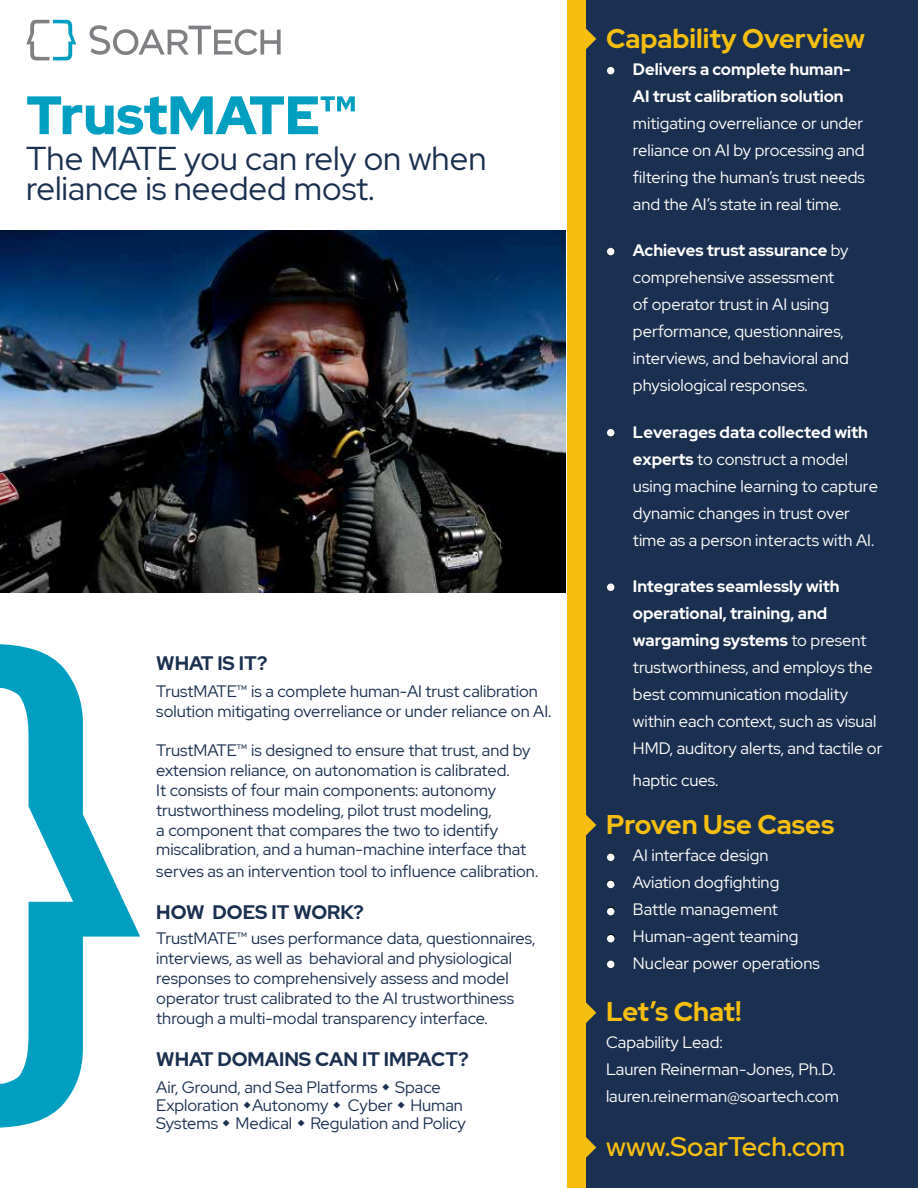
<style>
.page{position:relative;width:918px;height:1188px;background:#fff}
.page>*{position:absolute;margin:0;border:0;box-sizing:border-box;transform-origin:0 0}
.t1{font:900 54px "Red Hat Display";color:#009fc2}
.t2{font:33px/30px "Red Hat Display";color:#1a3050}
.t3{font:700 27px "Red Hat Display";color:#f7be0f}
.t4{font:500 27px "Red Hat Display";color:#f7be0f}
.t5{font:700 19.5px "Red Hat Display";color:#1a3050}
.t6{font:16.5px/27px "Red Hat Display";color:#fff}
.t7{font:16.5px/19.8px "Red Hat Display";color:#1a3050}
.t8{font:700 16.5px/27px "Red Hat Display";color:#fff}
.s1{font-family:"Arial";font-weight:400;color:#000}
.s2{font-family:"Arial";color:#000}
.s3{font-weight:700}
</style>
<div class="page">
<svg style="left:0;top:644px;width:140px;height:484px"></svg>
<div style="left:567px;top:0;width:351px;height:1188px;background:#1a3050"></div>
<img style="left:0;top:230px;width:566px;height:362px">
<svg style="left:26px;top:20px;width:50px;height:40px"></svg>
<svg style="left:90px;top:25px;width:191px;height:30px"></svg>
<div style="left:567px;top:0;width:19px;height:1188px;background:#f7be0f"></div>
<svg style="left:586px;top:1137px;width:10px;height:21px"></svg>
<svg style="left:586px;top:815px;width:10px;height:21px"></svg>
<svg style="left:586px;top:1002px;width:10px;height:21px"></svg>
<svg style="left:586px;top:28px;width:10px;height:21px"></svg>
<div style="left:607px;top:67px;width:8px;height:7px;background:#fff;border-radius:50%"></div>
<div style="left:607px;top:429px;width:8px;height:7px;background:#fff;border-radius:50%"></div>
<div style="left:607px;top:248px;width:8px;height:7px;background:#fff;border-radius:50%"></div>
<div style="left:607px;top:584px;width:8px;height:7px;background:#fff;border-radius:50%"></div>
<div style="left:607px;top:854px;width:8px;height:7px;background:#fff;border-radius:50%"></div>
<div style="left:607px;top:881px;width:8px;height:7px;background:#fff;border-radius:50%"></div>
<div style="left:607px;top:908px;width:8px;height:7px;background:#fff;border-radius:50%"></div>
<div style="left:607px;top:935px;width:8px;height:7px;background:#fff;border-radius:50%"></div>
<div style="left:607px;top:961px;width:8px;height:7px;background:#fff;border-radius:50%"></div>
<h1 class="t1" style="left:26px;top:80px;width:332px">TrustMATE™</h1>
<h2 class="t2" style="left:26px;top:143px;width:462px">The MATE you can rely on when reliance is needed most.</h2>
<p class="t5" style="left:156px;top:650px;width:113px">WHAT IS IT?</p>
<p class="t7" style="left:156px;top:681px;width:397px">TrustMATE™ is a complete human-AI trust calibration solution mitigating overreliance or under reliance on AI.</p>
<p class="t7" style="left:156px;top:740px;width:376px">TrustMATE™ is designed to ensure that trust, and by extension reliance, on autonomation is calibrated.<br>It consists of four main components: autonomy trustworthiness modeling, pilot trust modeling,<br>a component that compares the two to identify miscalibration, and a human-machine interface that</p>
<p class="t7" style="left:156px;top:861px;width:383px">serves as an intervention tool to influence calibration.</p>
<p class="t5" style="left:156px;top:899px;width:209px">HOW DOES IT WORK?</p>
<p class="t7" style="left:156px;top:928px;width:380px">TrustMATE™ uses performance data, questionnaires, interviews, as well as behavioral and physiological responses to comprehensively assess and model operator trust calibrated to the AI trustworthiness through a multi-modal transparency interface.</p>
<p class="t5" style="left:156px;top:1046px;width:314px">WHAT DOMAINS CAN IT IMPACT?</p>
<p class="t7" style="left:156px;top:1078px;width:311px;line-height:18px">Air, Ground, and Sea Platforms Space<br>Exploration Autonomy Cyber Human<br>Systems Medical Regulation and Policy</p>
<h3 class="t3" style="left:606px;top:21px;width:261px">Capability Overview</h3>
<p class="t8" style="left:633px;top:55px;width:219px;text-indent:-27px"><span class="s1">●</span> Delivers a complete human-<br>AI trust calibration solution</p>
<p class="t6" style="left:633px;top:109px;width:233px;text-align:justify">mitigating overreliance or under reliance on AI by processing and filtering the human’s trust needs and the AI’s state in real time.</p>
<p class="t6" style="left:633px;top:237px;width:218px;text-indent:-27px"><span class="s2">●</span> <span class="s3">Achieves trust assurance</span> by comprehensive assessment of operator trust in AI using performance, questionnaires, interviews, and behavioral and physiological responses.</p>
<p class="t6" style="left:633px;top:418px;width:247px;text-indent:-27px"><span class="s2">●</span> <span class="s3">Leverages data collected with experts</span> to construct a model using machine learning to capture dynamic changes in trust over time as a person interacts with AI.</p>
<p class="t6" style="left:633px;top:573px;width:251px;text-indent:-27px"><span class="s2">●</span> <span class="s3">Integrates seamlessly with operational, training, and wargaming systems</span> to present trustworthiness, and employs the best communication modality within each context, such as visual<br>HMD, auditory alerts, and tactile or</p>
<p class="t6" style="left:633px;top:766px;width:87px">haptic cues.</p>
<h3 class="t3" style="left:606px;top:807px;width:230px">Proven Use Cases</h3>
<p class="t6" style="left:606px;top:841px;width:164px"><span class="s2">●</span> AI interface design</p>
<p class="t6" style="left:606px;top:868px;width:175px"><span class="s2">●</span> Aviation dogfighting</p>
<p class="t6" style="left:606px;top:895px;width:173px"><span class="s2">●</span> Battle management</p>
<p class="t6" style="left:606px;top:922px;width:194px"><span class="s2">●</span> Human-agent teaming</p>
<p class="t6" style="left:606px;top:949px;width:215px"><span class="s2">●</span> Nuclear power operations</p>
<h3 class="t3" style="left:606px;top:994px;width:137px">Let’s Chat!</h3>
<p class="t6" style="left:606px;top:1029px;width:234px">Capability Lead:<br>Lauren Reinerman-Jones, Ph.D. lauren.reinerman@soartech.com</p>
<h3 class="t4" style="left:606px;top:1128px;width:241px">www.SoarTech.com</h3>
</div>
